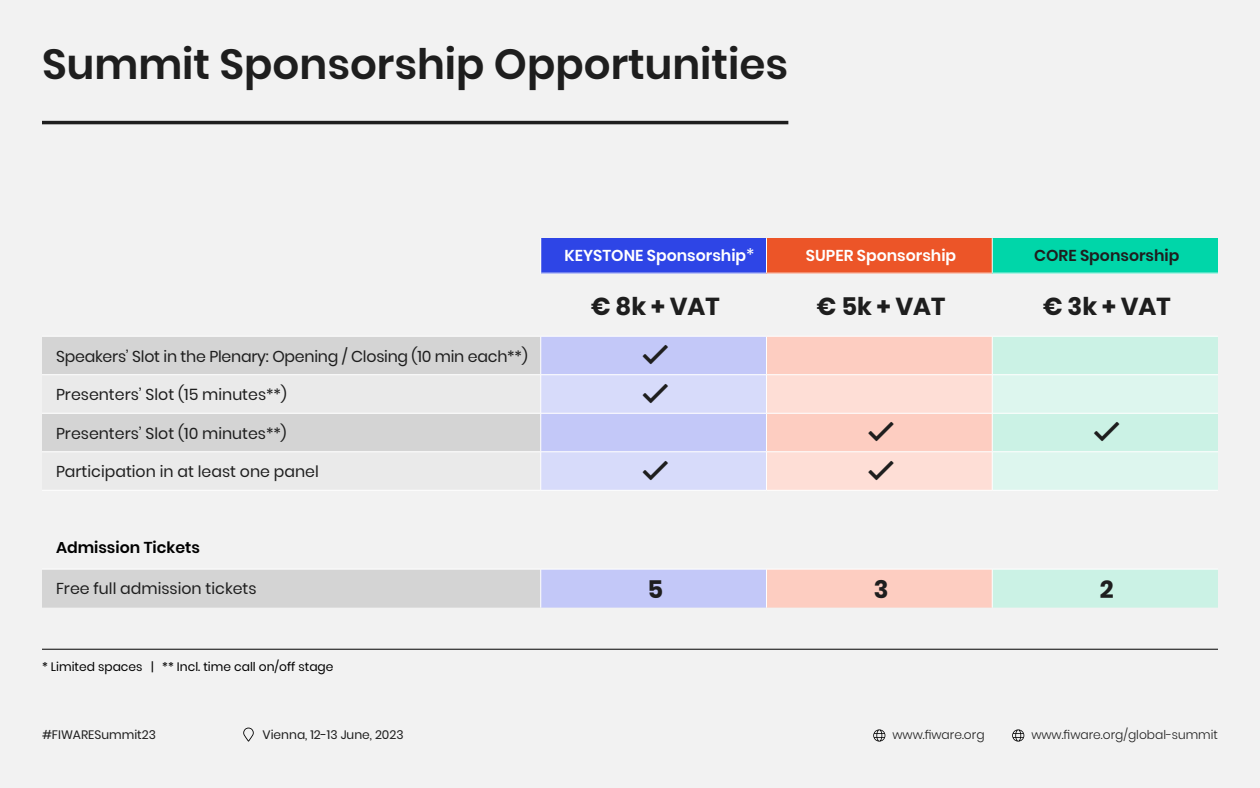
<style>
.page{position:relative;width:1260px;height:788px;background:#f2f2f2}
.page>*{position:absolute;margin:0;border:0;box-sizing:border-box;transform-origin:0 0}
.t1{font:600 42px "Poppins";color:#1e1e1e}
.t2{font:700 24.5px "Poppins";color:#1e1e1e}
.t3{font:17.5px "Poppins";color:#fff}
.t4{font:15.75px "Poppins";color:#1e1e1e}
.t5{font:600 15.75px "Poppins";color:#fff}
.t6{font:600 15.75px "Poppins";color:#000}
.t7{font:600 15.75px "Poppins";color:#1e1e1e}
.t8{font:300 12.25px "Poppins";color:#1e1e1e}
.t9{font:12.25px "Poppins";color:#000}
.t10{font:12.25px "Poppins";color:#1e1e1e}
</style>
<div class="page">
<svg style="left:243px;top:727px;width:11px;height:14px"></svg>
<svg style="left:873px;top:729px;width:12px;height:12px"></svg>
<svg style="left:1012px;top:729px;width:12px;height:12px"></svg>
<div style="left:541px;top:238px;width:225px;height:35px;background:#2e45e6"></div>
<div style="left:766px;top:238px;width:226px;height:35px;background:#ec5528"></div>
<div style="left:992px;top:238px;width:226px;height:35px;background:#00d6a9"></div>
<svg style="left:42px;top:337px;width:498px;height:270px"></svg>
<svg style="left:541px;top:337px;width:225px;height:270px"></svg>
<svg style="left:767px;top:337px;width:225px;height:270px"></svg>
<svg style="left:993px;top:337px;width:225px;height:270px"></svg>
<svg style="left:42px;top:375px;width:498px;height:115px"></svg>
<hr style="left:541px;top:336px;width:225px;height:1px;background:#fff">
<hr style="left:540px;top:336px;width:1px;height:38px;background:#fff">
<hr style="left:766px;top:336px;width:226px;height:1px;background:#fff">
<hr style="left:766px;top:336px;width:1px;height:38px;background:#fff">
<hr style="left:992px;top:336px;width:226px;height:1px;background:#fff">
<hr style="left:992px;top:336px;width:1px;height:38px;background:#fff">
<hr style="left:540px;top:375px;width:1px;height:38px;background:#fff">
<hr style="left:540px;top:413px;width:1px;height:38px;background:#fff">
<hr style="left:540px;top:452px;width:1px;height:38px;background:#fff">
<hr style="left:540px;top:569px;width:1px;height:38px;background:#fff">
<hr style="left:766px;top:569px;width:1px;height:38px;background:#fff">
<hr style="left:992px;top:569px;width:1px;height:38px;background:#fff">
<hr style="left:42px;top:374px;width:499px;height:1px;background:#fff">
<hr style="left:42px;top:413px;width:499px;height:1px;background:#fff">
<hr style="left:42px;top:451px;width:499px;height:1px;background:#fff">
<hr style="left:42px;top:490px;width:499px;height:1px;background:#fff">
<hr style="left:541px;top:490px;width:225px;height:1px;background:#fff">
<hr style="left:766px;top:490px;width:226px;height:1px;background:#fff">
<hr style="left:992px;top:490px;width:226px;height:1px;background:#fff">
<hr style="left:42px;top:568px;width:499px;height:1px;background:#fff">
<hr style="left:541px;top:568px;width:225px;height:1px;background:#fff">
<hr style="left:766px;top:568px;width:226px;height:1px;background:#fff">
<hr style="left:992px;top:568px;width:226px;height:1px;background:#fff">
<hr style="left:540px;top:238px;width:1px;height:35px;background:#fff">
<hr style="left:766px;top:238px;width:1px;height:35px;background:#fff">
<hr style="left:992px;top:238px;width:1px;height:35px;background:#fff">
<hr style="left:540px;top:273px;width:226px;height:1px;background:#fff">
<hr style="left:766px;top:273px;width:226px;height:1px;background:#fff">
<hr style="left:992px;top:273px;width:226px;height:1px;background:#fff">
<hr style="left:42px;top:336px;width:499px;height:1px;background:#fff">
<hr style="left:42px;top:121px;width:746px;height:3px;background:#1e1e1e">
<hr style="left:42px;top:648px;width:1176px;height:1px;background:#000">
<svg style="left:643px;top:345px;width:25px;height:19px"></svg>
<svg style="left:541px;top:374px;width:677px;height:116px;background:#e2e1e7"></svg>
<p class="t1" style="left:42px;top:40px;width:748px">Summit Sponsorship Opportunities</p>
<p class="t4" style="left:56px;top:347px;width:473px">Speakers’ Slot in the Plenary: Opening / Closing (10 min each**)</p>
<p class="t4" style="left:56px;top:385px;width:232px">Presenters’ Slot (15 minutes**)</p>
<p class="t4" style="left:56px;top:424px;width:232px">Presenters’ Slot (10 minutes**)</p>
<p class="t4" style="left:56px;top:462px;width:264px">Participation in at least one panel</p>
<p class="t3" style="left:746px;top:245px;width:10px">*</p>
<p class="t5" style="left:564px;top:246px;width:183px">KEYSTONE Sponsorship</p>
<p class="t5" style="left:806px;top:246px;width:152px">SUPER Sponsorship</p>
<p class="t7" style="left:1034px;top:246px;width:147px">CORE Sponsorship</p>
<p class="t2" style="left:591px;top:292px;width:130px">€ 8k + VAT</p>
<p class="t2" style="left:817px;top:292px;width:130px">€ 5k + VAT</p>
<p class="t2" style="left:1043px;top:292px;width:129px">€ 3k + VAT</p>
<p class="t6" style="left:56px;top:538px;width:145px">Admission Tickets</p>
<p class="t4" style="left:56px;top:579px;width:202px">Free full admission tickets</p>
<p class="t2" style="left:647px;top:575px;width:17px">5</p>
<p class="t2" style="left:874px;top:575px;width:16px">3</p>
<p class="t2" style="left:1100px;top:575px;width:15px">2</p>
<p class="t9" style="left:42px;top:659px;width:293px">* Limited spaces | ** Incl. time call on/off stage</p>
<p class="t10" style="left:42px;top:727px;width:115px">#FIWARESummit23</p>
<p class="t10" style="left:262px;top:727px;width:143px">Vienna, 12-13 June, 2023</p>
<p class="t8" style="left:892px;top:727px;width:94px">www.fiware.org</p>
<p class="t8" style="left:1031px;top:727px;width:188px">www.fiware.org/global-summit</p>
</div>
